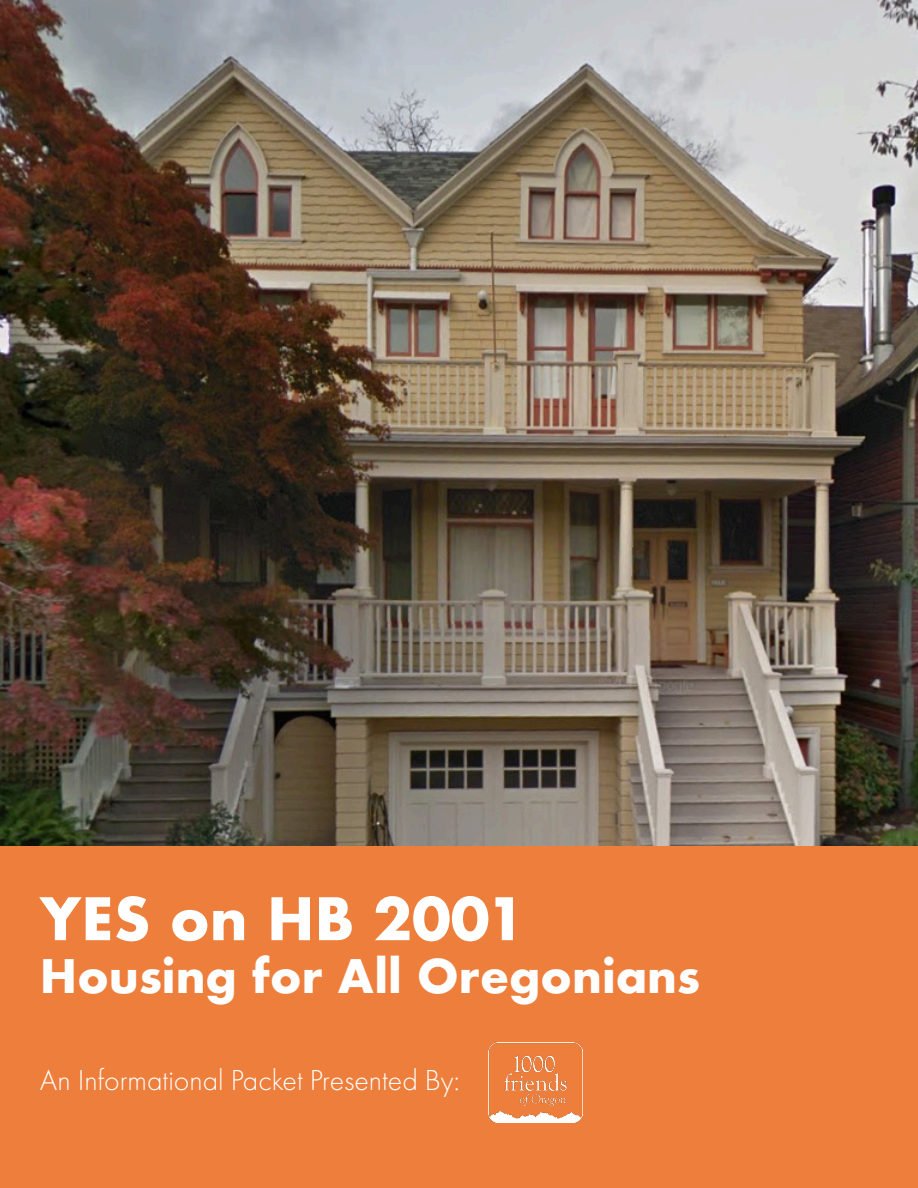
<style>
.page{position:relative;width:918px;height:1188px;background:#fff}
.page>*{position:absolute;margin:0;border:0;box-sizing:border-box;transform-origin:0 0}
.t1{font:700 57px "Futura";color:#fff}
.t2{font:700 45px "Futura";color:#fff}
.t3{font:300 30px "Futura PT";color:#fff}
</style>
<div class="page">
<img style="left:0;top:0;width:918px;height:847px">
<div style="left:0;top:847px;width:918px;height:341px;background:#ee7e3b"></div>
<img style="left:488px;top:1042px;width:95px;height:80px">
<p class="t1" style="left:40px;top:878px;width:487px">YES on HB 2001</p>
<p class="t2" style="left:40px;top:943px;width:662px">Housing for All Oregonians</p>
<p class="t3" style="left:40px;top:1063px;width:421px">An Informational Packet Presented By:</p>
</div>
